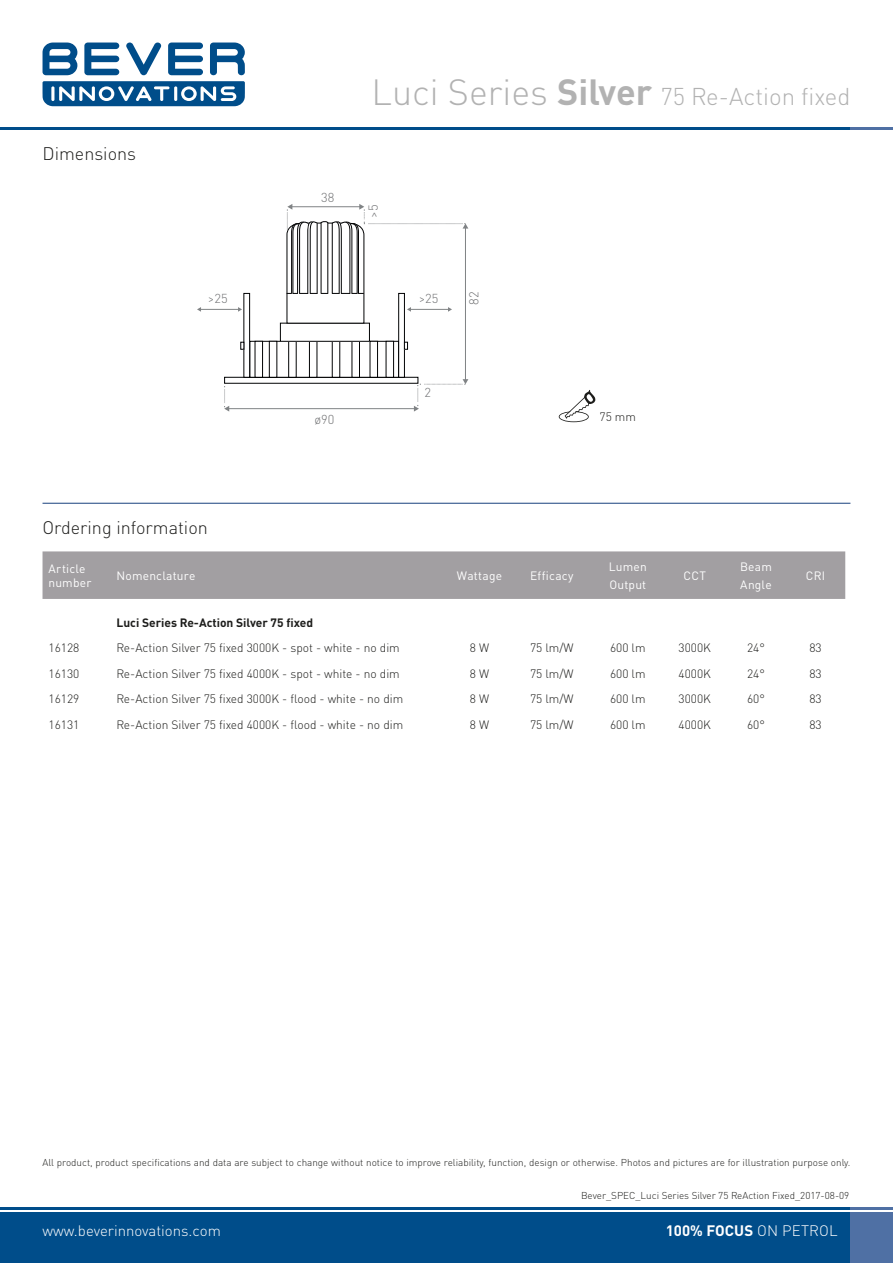
<style>
.page{position:relative;width:893px;height:1263px;background:#fff}
.page>*{position:absolute;margin:0;border:0;box-sizing:border-box;transform-origin:0 0}
.t1{font:300 24px "DIN Pro";color:#b2b2b2}
.t2{font:300 18px "DIN Pro";color:#1d1d1b}
.t3{font:300 15px "DIN Pro";color:#fff}
.t4{font:700 15px "DIN Pro";color:#fff}
.t5{font:300 12.9px "DIN Pro";color:#6f7072}
.t6{font:300 12px "DIN Pro";color:#1d1d1b}
.t7{font:12px/18px "DIN Pro";letter-spacing:.015em;color:#fff}
.t8{font:700 12px "DIN Pro";color:#1d1d1b}
.t9{font:300 9.9px "DIN Pro";color:#1d1d1b}
.s1{font-size:36px}
.s2{font-weight:700;font-size:36px}
.s3{font-weight:300}
</style>
<div class="page">
<div style="left:0;top:1212px;width:850px;height:51px;background:#004d8a"></div>
<div style="left:850px;top:1212px;width:43px;height:51px;background:#4f70a4"></div>
<hr style="left:0;top:1208px;width:850px;height:2px;background:#004d8a">
<hr style="left:850px;top:1208px;width:43px;height:2px;background:#4f70a4">
<hr style="left:0;top:128px;width:850px;height:2px;background:#004d8a">
<hr style="left:850px;top:128px;width:43px;height:2px;background:#4f70a4">
<svg style="left:84px;top:43px;width:35px;height:32px"></svg>
<svg style="left:168px;top:43px;width:35px;height:32px"></svg>
<svg style="left:210px;top:43px;width:35px;height:32px"></svg>
<svg style="left:126px;top:43px;width:35px;height:32px"></svg>
<svg style="left:43px;top:43px;width:34px;height:32px"></svg>
<svg style="left:43px;top:81px;width:202px;height:25px"></svg>
<hr style="left:43px;top:503px;width:807px;height:1px;background:#18407d">
<div style="left:43px;top:551px;width:802px;height:48px;background:#a29fa2"></div>
<svg style="left:559px;top:390px;width:36px;height:32px"></svg>
<svg style="left:254px;top:343px;width:141px;height:33px"></svg>
<div style="left:250px;top:341px;width:149px;height:37px;border:1px solid #020304"></div>
<div style="left:269px;top:341px;width:8px;height:36px;background:#fff"></div>
<div style="left:269px;top:341px;width:8px;height:37px;border:1px solid #020304"></div>
<div style="left:289px;top:341px;width:7px;height:36px;background:#fff"></div>
<div style="left:288px;top:341px;width:8px;height:37px;border:1px solid #020304"></div>
<div style="left:370px;top:341px;width:8px;height:36px;background:#fff"></div>
<div style="left:370px;top:341px;width:8px;height:37px;border:1px solid #020304"></div>
<div style="left:352px;top:341px;width:7px;height:36px;background:#fff"></div>
<div style="left:352px;top:341px;width:8px;height:37px;border:1px solid #020304"></div>
<div style="left:332px;top:341px;width:8px;height:36px;background:#fff"></div>
<div style="left:309px;top:341px;width:8px;height:36px;background:#fff"></div>
<div style="left:309px;top:341px;width:8px;height:37px;border:1px solid #020304"></div>
<div style="left:386px;top:341px;width:8px;height:36px;background:#fff"></div>
<div style="left:386px;top:341px;width:8px;height:37px;border:1px solid #020304"></div>
<div style="left:255px;top:341px;width:8px;height:36px;background:#fff"></div>
<div style="left:255px;top:341px;width:8px;height:37px;border:1px solid #020304"></div>
<div style="left:280px;top:323px;width:90px;height:19px;border:1px solid #020304"></div>
<div style="left:398px;top:293px;width:7px;height:85px;border:1px solid #020304"></div>
<div style="left:244px;top:293px;width:6px;height:85px;border:1px solid #020304"></div>
<svg style="left:404px;top:342px;width:4px;height:8px"></svg>
<svg style="left:240px;top:342px;width:4px;height:8px"></svg>
<hr style="left:228px;top:408px;width:187px;height:1px;background:#808385">
<svg style="left:224px;top:386px;width:5px;height:26px"></svg>
<hr style="left:465px;top:228px;width:1px;height:152px;background:#808385">
<svg style="left:414px;top:379px;width:54px;height:33px"></svg>
<hr style="left:200px;top:309px;width:39px;height:1px;background:#808385">
<svg style="left:238px;top:307px;width:4px;height:5px"></svg>
<svg style="left:197px;top:307px;width:4px;height:5px"></svg>
<svg style="left:286px;top:204px;width:182px;height:120px"></svg>
<h2 class="t2" style="left:43px;top:140px;width:95px">Dimensions</h2>
<h1 class="t1" style="left:371px;top:78px;width:481px"><span class="s1">Luci Series</span> <span class="s2">Silver</span> 75 Re-Action fixed</h1>
<p class="t5" style="left:321px;top:187px;width:15px">38</p>
<p class="t5" style="left:363px;top:218px;width:15px;rotate:-90deg">&gt;5</p>
<p class="t5" style="left:208px;top:288px;width:21px">&gt;25</p>
<p class="t5" style="left:419px;top:288px;width:21px">&gt;25</p>
<p class="t5" style="left:464px;top:305px;width:15px;rotate:-90deg">82</p>
<p class="t5" style="left:314px;top:410px;width:21px">ø90</p>
<p class="t5" style="left:424px;top:382px;width:8px">2</p>
<p class="t6" style="left:600px;top:407px;width:38px">75 mm</p>
<h2 class="t2" style="left:43px;top:513px;width:167px">Ordering information</h2>
<p class="t7" style="left:49px;top:560px;width:44px;line-height:14.4px">Article number</p>
<p class="t7" style="left:116px;top:565px;width:81px">Nomenclature</p>
<p class="t7" style="left:457px;top:565px;width:47px">Wattage</p>
<p class="t7" style="left:530px;top:565px;width:45px">Efficacy</p>
<p class="t7" style="left:609px;top:556px;width:40px">Lumen<br>Output</p>
<p class="t7" style="left:684px;top:565px;width:24px">CCT</p>
<p class="t7" style="left:740px;top:556px;width:33px">Beam<br>Angle</p>
<p class="t7" style="left:806px;top:565px;width:21px">CRI</p>
<p class="t8" style="left:116px;top:612px;width:198px">Luci Series Re-Action Silver 75 fixed</p>
<p class="t6" style="left:49px;top:639px;width:32px">16128</p>
<p class="t6" style="left:116px;top:639px;width:285px">Re-Action Silver 75 fixed 3000K - spot - white - no dim</p>
<p class="t6" style="left:470px;top:639px;width:21px">8 W</p>
<p class="t6" style="left:530px;top:639px;width:45px">75 lm/W</p>
<p class="t6" style="left:610px;top:639px;width:37px">600 lm</p>
<p class="t6" style="left:679px;top:639px;width:34px">3000K</p>
<p class="t6" style="left:747px;top:639px;width:19px">24°</p>
<p class="t6" style="left:809px;top:639px;width:14px">83</p>
<p class="t6" style="left:49px;top:664px;width:32px">16130</p>
<p class="t6" style="left:116px;top:664px;width:285px">Re-Action Silver 75 fixed 4000K - spot - white - no dim</p>
<p class="t6" style="left:470px;top:664px;width:21px">8 W</p>
<p class="t6" style="left:530px;top:664px;width:45px">75 lm/W</p>
<p class="t6" style="left:610px;top:664px;width:37px">600 lm</p>
<p class="t6" style="left:679px;top:664px;width:34px">4000K</p>
<p class="t6" style="left:747px;top:664px;width:19px">24°</p>
<p class="t6" style="left:809px;top:664px;width:14px">83</p>
<p class="t6" style="left:49px;top:690px;width:32px">16129</p>
<p class="t6" style="left:116px;top:690px;width:288px">Re-Action Silver 75 fixed 3000K - flood - white - no dim</p>
<p class="t6" style="left:470px;top:690px;width:21px">8 W</p>
<p class="t6" style="left:530px;top:690px;width:45px">75 lm/W</p>
<p class="t6" style="left:610px;top:690px;width:37px">600 lm</p>
<p class="t6" style="left:679px;top:690px;width:34px">3000K</p>
<p class="t6" style="left:747px;top:690px;width:19px">60°</p>
<p class="t6" style="left:809px;top:690px;width:14px">83</p>
<p class="t6" style="left:49px;top:715px;width:32px">16131</p>
<p class="t6" style="left:116px;top:715px;width:288px">Re-Action Silver 75 fixed 4000K - flood - white - no dim</p>
<p class="t6" style="left:470px;top:715px;width:21px">8 W</p>
<p class="t6" style="left:530px;top:715px;width:45px">75 lm/W</p>
<p class="t6" style="left:610px;top:715px;width:37px">600 lm</p>
<p class="t6" style="left:679px;top:715px;width:34px">4000K</p>
<p class="t6" style="left:747px;top:715px;width:19px">60°</p>
<p class="t6" style="left:809px;top:715px;width:14px">83</p>
<p class="t9" style="left:43px;top:1155px;width:809px">All product, product specifications and data are subject to change without notice to improve reliability, function, design or otherwise. Photos and pictures are for illustration purpose only.</p>
<p class="t9" style="left:581px;top:1187px;width:270px">Bever_SPEC_Luci Series Silver 75 ReAction Fixed_2017-08-09</p>
<p class="t3" style="left:43px;top:1219px;width:180px">www.beverinnovations.com</p>
<p class="t4" style="left:666px;top:1218px;width:173px">100% FOCUS <span class="s3">ON PETROL</span></p>
</div>
